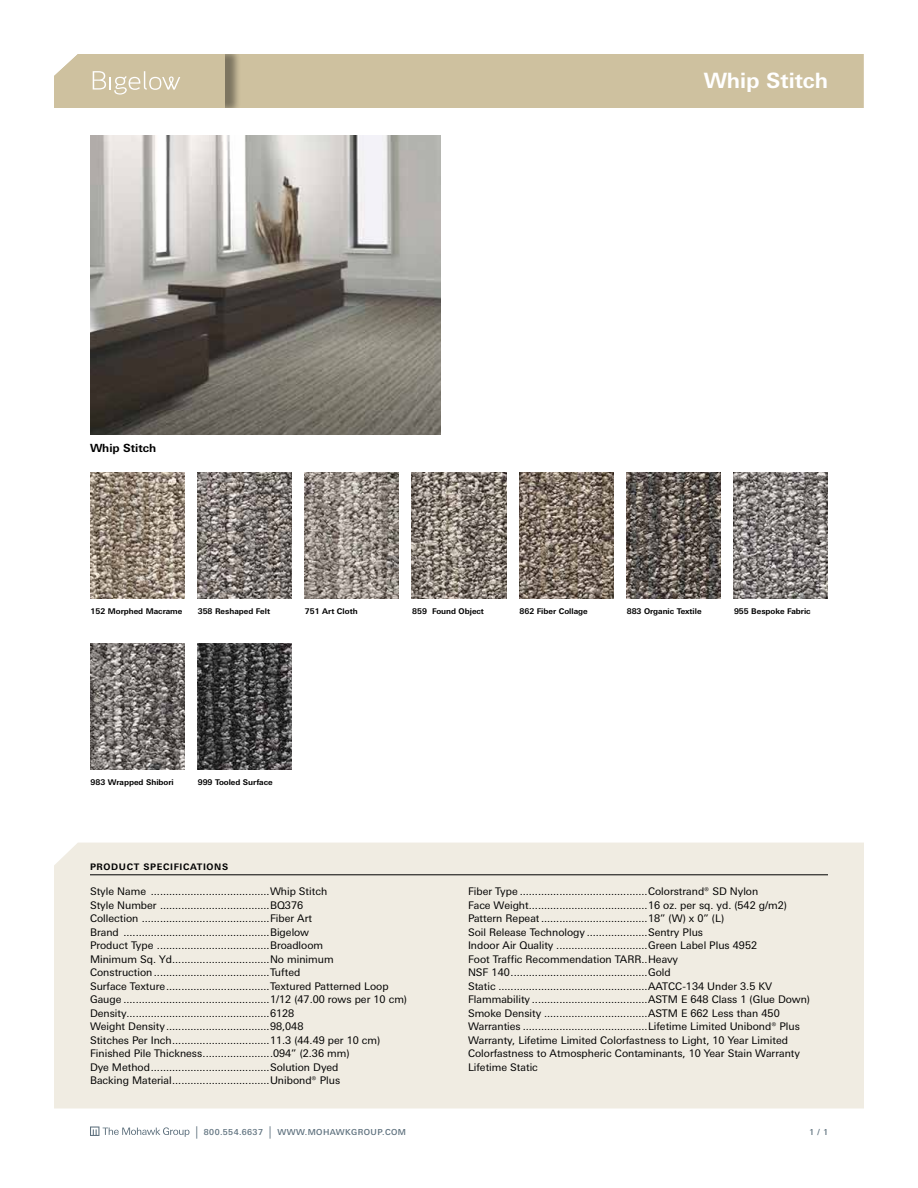
<style>
.page{position:relative;width:918px;height:1188px;background:#fff}
.page>*{position:absolute;margin:0;border:0;box-sizing:border-box;transform-origin:0 0}
.t1{font:700 21.15px "Linotype Univers Basic";color:#fff}
.t2{font:700 11.25px "Linotype Univers Basic";color:#000}
.t3{font:10.5px/13.5px "Linotype Univers Basic";color:#000}
.t4{font:700 9px "Linotype Univers Basic";letter-spacing:.07em;color:#000}
.t5{font:500 8.25px "Linotype Univers Basic";letter-spacing:.05em;color:#5c6f7c}
.t6{font:700 7.8px "Linotype Univers Basic";color:#000}
.s1{font-size:12.3px}
</style>
<div class="page">
<div style="left:240px;top:54px;width:624px;height:54px;background:#cec19f"></div>
<div style="left:56px;top:54px;width:184px;height:54px;background:#000;opacity:.4"></div>
<img style="left:90px;top:135px;width:351px;height:300px">
<svg style="left:90px;top:1126px;width:100px;height:11px"></svg>
<div style="left:54px;top:843px;width:810px;height:265px;background:#f0ece2"></div>
<hr style="left:90px;top:874px;width:738px;height:1px;background:#000">
<img style="left:90px;top:473px;width:94px;height:126px">
<img style="left:197px;top:473px;width:95px;height:126px">
<img style="left:304px;top:473px;width:95px;height:126px">
<img style="left:412px;top:473px;width:94px;height:126px">
<img style="left:519px;top:473px;width:95px;height:126px">
<img style="left:626px;top:473px;width:95px;height:126px">
<img style="left:734px;top:473px;width:94px;height:126px">
<img style="left:90px;top:644px;width:94px;height:126px">
<img style="left:197px;top:644px;width:95px;height:126px">
<svg style="left:54px;top:54px;width:171px;height:54px;background:#d1c5a5"></svg>
<p class="t2" style="left:90px;top:442px;width:68px">Whip Stitch</p>
<h1 class="t1" style="left:704px;top:68px;width:126px">Whip Stitch</h1>
<p class="t6" style="left:90px;top:606px;width:93px">152 Morphed Macrame</p>
<p class="t6" style="left:198px;top:606px;width:74px">358 Reshaped Felt</p>
<p class="t6" style="left:305px;top:606px;width:54px">751 Art Cloth</p>
<p class="t6" style="left:412px;top:606px;width:73px">859 Found Object</p>
<p class="t6" style="left:519px;top:606px;width:70px">862 Fiber Collage</p>
<p class="t6" style="left:627px;top:606px;width:76px">883 Organic Textile</p>
<p class="t6" style="left:734px;top:606px;width:78px">955 Bespoke Fabric</p>
<p class="t6" style="left:90px;top:777px;width:85px">983 Wrapped Shibori</p>
<p class="t6" style="left:198px;top:777px;width:77px">999 Tooled Surface</p>
<p class="t4" style="left:90px;top:861px;width:140px">PRODUCT SPECIFICATIONS</p>
<p class="t3" style="left:90px;top:885px;width:319px">Style Name .......................................Whip Stitch<br>Style Number ....................................BQ376<br>Collection ..........................................Fiber Art<br>Brand ................................................Bigelow<br>Product Type .....................................Broadloom<br>Minimum Sq. Yd................................No minimum Construction......................................Tufted<br>Surface Texture..................................Textured Patterned Loop Gauge ................................................1/12 (47.00 rows per 10 cm)<br>Density...............................................6128<br>Weight Density..................................98,048<br>Stitches Per Inch................................11.3 (44.49 per 10 cm)<br>Finished Pile Thickness.......................094” (2.36 mm)<br>Dye Method.......................................Solution Dyed<br>Backing Material................................Unibond® Plus</p>
<p class="t3" style="left:468px;top:885px;width:344px">Fiber Type ..........................................Colorstrand® SD Nylon<br>Face Weight.......................................16 oz. per sq. yd. (542 g/m2)<br>Pattern Repeat...................................18” (W) x 0” (L)<br>Soil Release Technology ....................Sentry Plus<br>Indoor Air Quality ..............................Green Label Plus 4952<br>Foot Traffic Recommendation TARR..Heavy<br>NSF 140.............................................Gold<br>Static .................................................AATCC-134 Under 3.5 KV Flammability ......................................ASTM E 648 Class 1 (Glue Down)<br>Smoke Density ..................................ASTM E 662 Less than 450<br>Warranties .........................................Lifetime Limited Unibond® Plus Warranty, Lifetime Limited Colorfastness to Light, 10 Year Limited Colorfastness to Atmospheric Contaminants, 10 Year Stain Warranty Lifetime Static</p>
<p class="t5" style="left:196px;top:1127px;width:212px"><span class="s1">|</span> 800.554.6637 <span class="s1">|</span> WWW.MOHAWKGROUP.COM</p>
<p class="t5" style="left:809px;top:1127px;width:20px">1 / 1</p>
</div>
